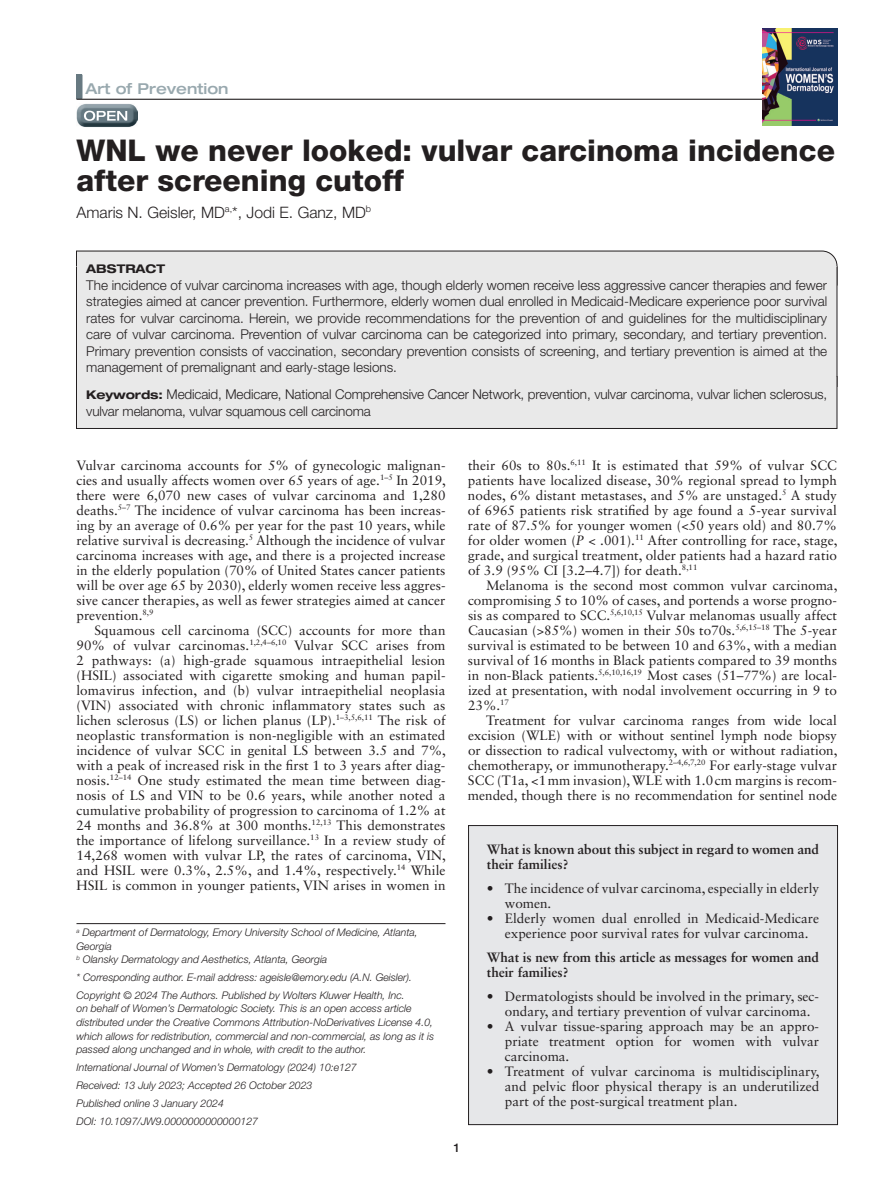
<style>
.page{position:relative;width:891px;height:1188px;background:#fff}
.page>*{position:absolute;margin:0;border:0;box-sizing:border-box;transform-origin:0 0}
.t1{font:800 30px/30px "Helvetica Neue LT Std";color:#231f20}
.t2{font:300 15.75px "Helvetica Neue LT Std";color:#231f20}
.t3{font:500 expanded 15px "Helvetica Neue LT Std";color:#98a8ae}
.t4{font:13.5px/15px "Sabon LT Std";color:#231f20;text-align:justify}
.t5{font:300 13.5px/16.5px "Helvetica Neue LT Std";letter-spacing:-.01em;color:#231f20;text-align:justify}
.t6{font:700 13.5px/15px "Sabon LT Std";color:#231f20}
.t7{font:700 expanded 12px "Helvetica Neue LT Std";color:#231f20}
.t8{font:500 12px "Helvetica Neue LT Std";color:#231f20}
.t9{font:italic 300 10.5px/13.5px "Helvetica Neue LT Std";color:#231f20}
.s1{font-weight:700;font-stretch:expanded;font-size:12px}
.s2{font-style:italic}
</style>
<div class="page">
<div style="left:76px;top:74px;width:6px;height:25px;background:#677981"></div>
<hr style="left:76px;top:99px;width:761px;height:1px;background:#231f20">
<img style="left:76px;top:104px;width:61px;height:23px">
<svg style="left:84px;top:111px;width:43px;height:10px"></svg>
<img style="left:763px;top:28px;width:75px;height:97px">
<svg style="left:76px;top:250px;width:762px;height:39px;background:#dcdbdb"></svg>
<div style="left:76px;top:266px;width:761px;height:120px;background:#e9e9e9"></div>
<div style="left:78px;top:386px;width:757px;height:41px;background:#e9e9e9"></div>
<div style="left:76px;top:376px;width:761px;height:53px;border:1px solid #231f20"></div>
<hr style="left:76px;top:923px;width:370px;height:1px;background:#231f20">
<div style="left:469px;top:826px;width:369px;height:299px;background:#e6e7e9"></div>
<div style="left:468px;top:825px;width:370px;height:300px;border:1px solid #231f20"></div>
<p class="t3" style="left:86px;top:80px;width:145px">Art of Prevention</p>
<h1 class="t1" style="left:76px;top:135px;width:760px">WNL we never looked: vulvar carcinoma incidence after screening cutoff</h1>
<p class="t2" style="left:76px;top:202px;width:296px">Amaris N. Geisler, MD<sup>a,</sup>*, Jodi E. Ganz, MD<sup>b</sup></p>
<p class="t7" style="left:86px;top:261px;width:80px">ABSTRACT</p>
<p class="t5" style="left:86px;top:276px;width:743px">The incidence of vulvar carcinoma increases with age, though elderly women receive less aggressive cancer therapies and fewer strategies aimed at cancer prevention. Furthermore, elderly women dual enrolled in Medicaid-Medicare experience poor survival rates for vulvar carcinoma. Herein, we provide recommendations for the prevention of and guidelines for the multidisciplinary care of vulvar carcinoma. Prevention of vulvar carcinoma can be categorized into primary, secondary, and tertiary prevention.<br>Primary prevention consists of vaccination, secondary prevention consists of screening, and tertiary prevention is aimed at the management of premalignant and early-stage lesions.</p>
<p class="t5" style="left:86px;top:386px;width:743px"><span class="s1">Keywords:</span> Medicaid, Medicare, National Comprehensive Cancer Network, prevention, vulvar carcinoma, vulvar lichen sclerosus, vulvar melanoma, vulvar squamous cell carcinoma</p>
<p class="t4" style="left:76px;top:457px;width:371px">Vulvar carcinoma accounts for 5% of gynecologic malignan&shy;cies and usually affects women over 65 years of age.<sup>1–5</sup> In 2019, there were 6,070 new cases of vulvar carcinoma and 1,280 deaths.<sup>5–7</sup> The incidence of vulvar carcinoma has been increas&shy;ing by an average of 0.6% per year for the past 10 years, while relative survival is decreasing.<sup>5</sup> Although the incidence of vulvar carcinoma increases with age, and there is a projected increase in the elderly population (70% of United States cancer patients will be over age 65 by 2030), elderly women receive less aggres&shy;sive cancer therapies, as well as fewer strategies aimed at cancer prevention.<sup>8,9</sup></p>
<p class="t4" style="left:76px;top:622px;width:371px;text-indent:18px">Squamous cell carcinoma (SCC) accounts for more than 90% of vulvar carcinomas.<sup>1,2,4–6,10</sup> Vulvar SCC arises from 2 pathways: (a) high-grade squamous intraepithelial lesion (HSIL) associated with cigarette smoking and human papil&shy;lomavirus infection, and (b) vulvar intraepithelial neoplasia (VIN) associated with chronic inflammatory states such as lichen sclerosus (LS) or lichen planus (LP).<sup>1–3,5,6,11</sup> The risk of neoplastic transformation is non-negligible with an estimated incidence of vulvar SCC in genital LS between 3.5 and 7%, with a peak of increased risk in the first 1 to 3 years after diag&shy;nosis.<sup>12–14</sup> One study estimated the mean time between diag&shy;nosis of LS and VIN to be 0.6 years, while another noted a cumulative probability of progression to carcinoma of 1.2% at 24 months and 36.8% at 300 months.<sup>12,13</sup> This demonstrates the importance of lifelong surveillance.<sup>13</sup> In a review study of 14,268 women with vulvar LP, the rates of carcinoma, VIN, and HSIL were 0.3%, 2.5%, and 1.4%, respectively.<sup>14</sup> While HSIL is common in younger patients, VIN arises in women in</p>
<p class="t9" style="left:76px;top:925px;width:343px"><sup>a</sup> Department of Dermatology, Emory University School of Medicine, Atlanta,<br>Georgia<br><sup>b</sup> Olansky Dermatology and Aesthetics, Atlanta, Georgia</p>
<p class="t9" style="left:76px;top:968px;width:337px;line-height:18px">* Corresponding author. E-mail address: ageisle@emory.edu (A.N. Geisler).<br>Copyright © 2024 The Authors. Published by Wolters Kluwer Health, Inc.</p>
<p class="t9" style="left:76px;top:1002px;width:359px">on behalf of Women’s Dermatologic Society. This is an open access article distributed under the Creative Commons Attribution-NoDerivatives License 4.0, which allows for redistribution, commercial and non-commercial, as long as it is passed along unchanged and in whole, with credit to the author.</p>
<p class="t9" style="left:76px;top:1058px;width:282px;line-height:18px">International Journal of Women’s Dermatology (2024) 10:e127<br>Received: 13 July 2023; Accepted 26 October 2023<br>Published online 3 January 2024<br>DOI: 10.1097/JW9.0000000000000127</p>
<p class="t8" style="left:453px;top:1140px;width:8px">1</p>
<p class="t4" style="left:468px;top:457px;width:371px">their 60s to 80s.<sup>6,11</sup> It is estimated that 59% of vulvar SCC patients have localized disease, 30% regional spread to lymph nodes, 6% distant metastases, and 5% are unstaged.<sup>5</sup> A study of 6965 patients risk stratified by age found a 5-year survival rate of 87.5% for younger women (&lt;50 years old) and 80.7% for older women (<span class="s2">P</span> &lt; .001).<sup>11</sup> After controlling for race, stage, grade, and surgical treatment, older patients had a hazard ratio of 3.9 (95% CI [3.2–4.7]) for death.<sup>8,11</sup></p>
<p class="t4" style="left:468px;top:577px;width:371px;text-indent:18px">Melanoma is the second most common vulvar carcinoma, compromising 5 to 10% of cases, and portends a worse progno&shy;sis as compared to SCC.<sup>5,6,10,15</sup> Vulvar melanomas usually affect Caucasian (&gt;85%) women in their 50s to70s.<sup>5,6,15–18</sup> The 5-year survival is estimated to be between 10 and 63%, with a median survival of 16 months in Black patients compared to 39 months in non-Black patients.<sup>5,6,10,16,19</sup> Most cases (51–77%) are local&shy;ized at presentation, with nodal involvement occurring in 9 to 23%.<sup>17</sup></p>
<p class="t4" style="left:468px;top:712px;width:371px;text-indent:18px">Treatment for vulvar carcinoma ranges from wide local excision (WLE) with or without sentinel lymph node biopsy or dissection to radical vulvectomy, with or without radiation, chemotherapy, or immunotherapy.<sup>2–4,6,7,20</sup> For early-stage vulvar SCC (T1a, &lt;1mm invasion), WLE with 1.0cm margins is recom&shy;mended, though there is no recommendation for sentinel node</p>
<p class="t6" style="left:487px;top:842px;width:334px">What is known about this subject in regard to women and their families?</p>
<p class="t4" style="left:505px;top:881px;width:316px;text-indent:-18px">• The incidence of vulvar carcinoma, especially in elderly women.</p>
<p class="t4" style="left:487px;top:911px;width:334px;text-align:center">• Elderly women dual enrolled in Medicaid-Medicare experience poor survival rates for vulvar carcinoma.</p>
<p class="t6" style="left:487px;top:950px;width:334px">What is new from this article as messages for women and their families?</p>
<p class="t4" style="left:505px;top:989px;width:316px;text-indent:-18px">• Dermatologists should be involved in the primary, sec&shy;ondary, and tertiary prevention of vulvar carcinoma.</p>
<p class="t4" style="left:505px;top:1019px;width:316px;text-indent:-18px">• A vulvar tissue-sparing approach may be an appro&shy;priate treatment option for women with vulvar carcinoma.</p>
<p class="t4" style="left:505px;top:1064px;width:316px;text-indent:-18px">• Treatment of vulvar carcinoma is multidisciplinary, and pelvic floor physical therapy is an underutilized part of the post-surgical treatment plan.</p>
</div>
